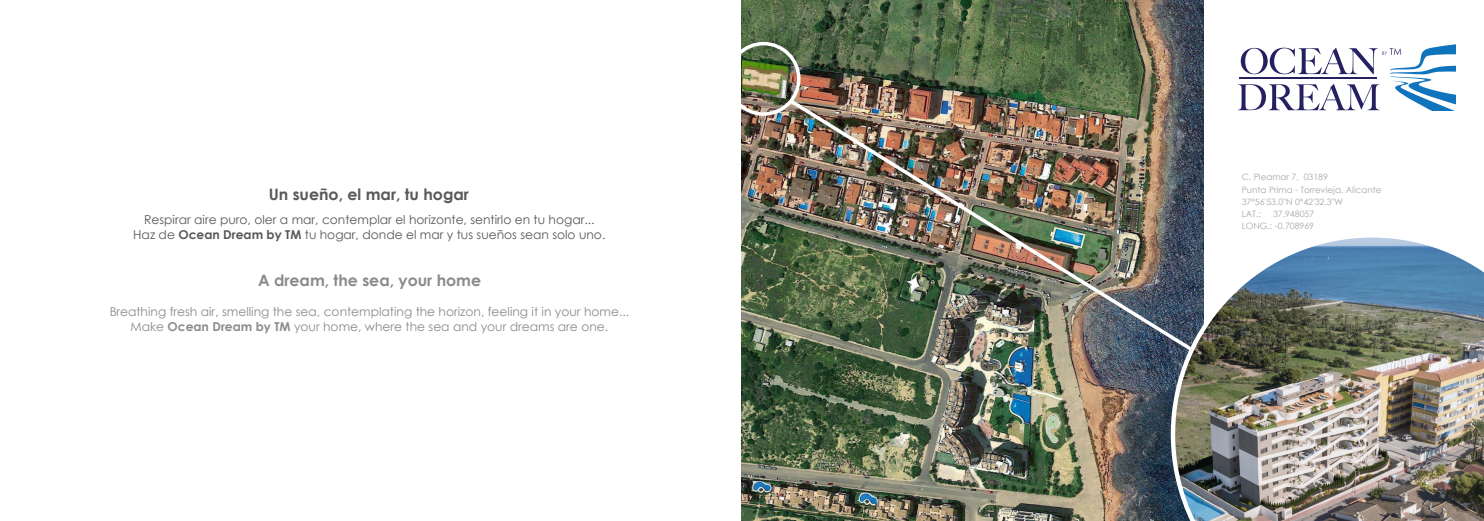
<style>
.page{position:relative;width:1484px;height:521px;background:#fff}
.page>*{position:absolute;margin:0;border:0;box-sizing:border-box;transform-origin:0 0}
.t1{font:700 15.75px "Century Gothic";color:#57585a}
.t2{font:12.25px/14.7px "Century Gothic";color:#57585a;text-align:center}
.t3{font:8.75px/12.2px "Century Gothic";color:#a8a9ad}
.s1{font-weight:700}
</style>
<div class="page">
<svg style="left:1238px;top:44px;width:217px;height:67px"></svg>
<img style="left:742px;top:0;width:460px;height:521px">
<img style="left:1170px;top:233px;width:313px;height:288px">
<img style="left:742px;top:42px;width:58px;height:74px">
<img style="left:785px;top:96px;width:410px;height:258px">
<img style="left:742px;top:60px;width:48px;height:39px">
<p class="t1" style="left:269px;top:184px;width:202px">Un sueño, el mar, tu hogar</p>
<p class="t2" style="left:133px;top:212px;width:473px">Respirar aire puro, oler a mar, contemplar el horizonte, sentirlo en tu hogar...<br>Haz de <span class="s1">Ocean Dream by TM</span> tu hogar, donde el mar y tus sueños sean solo uno.</p>
<p class="t1" style="left:258px;top:270px;width:225px">A dream, the sea, your home</p>
<p class="t2" style="left:109px;top:304px;width:521px">Breathing fresh air, smelling the sea, contemplating the horizon, feeling it in your home...<br>Make <span class="s1">Ocean Dream by TM</span> your home, where the sea and your dreams are one.</p>
<p class="t3" style="left:1241px;top:171px;width:141px">C. Pleamar 7, 03189<br>Punta Prima - Torrevieja, Alicante<br>37°56'53.0"N 0°42'32.3"W<br>LAT.:</p>
<p class="t3" style="left:1241px;top:208px;width:74px;text-align:right">37.948057<br>LONG.: -0.708969</p>
</div>
